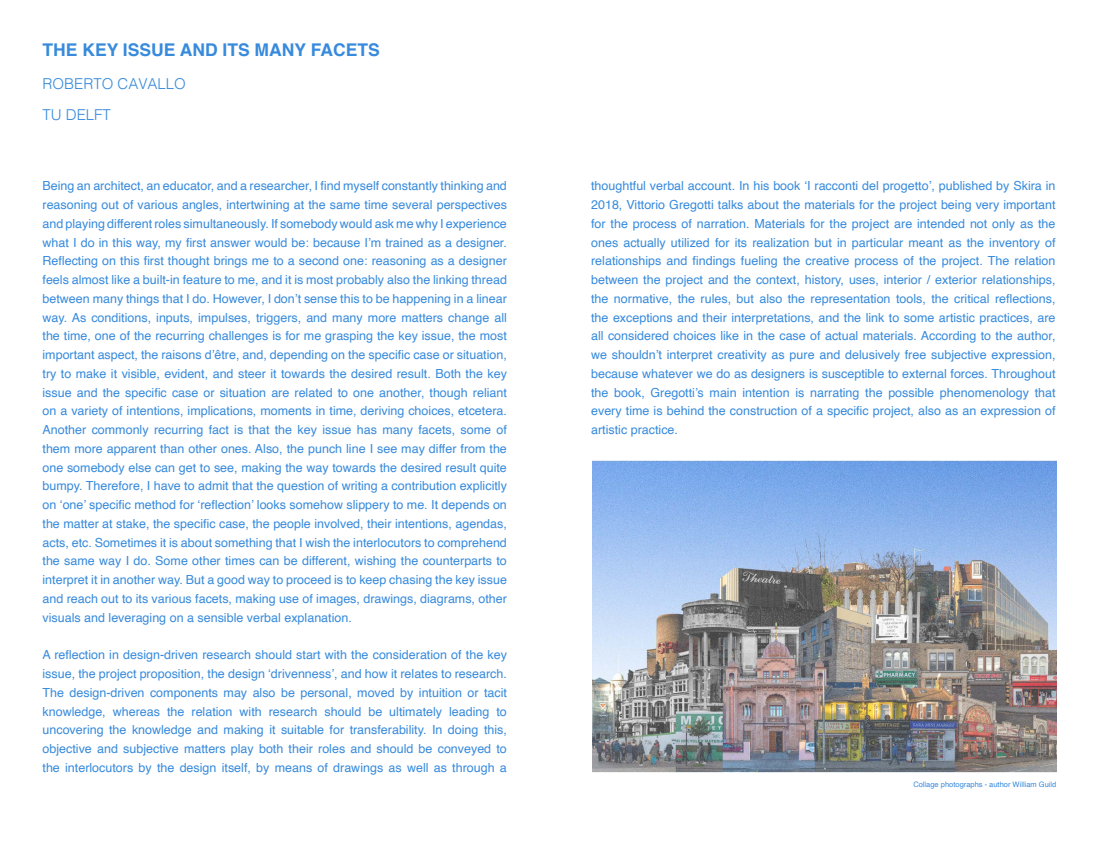
<style>
.page{position:relative;width:1099px;height:851px;background:#fff}
.page>*{position:absolute;margin:0;border:0;box-sizing:border-box;transform-origin:0 0}
.t1{font:700 17.5px "Helvetica";color:#378adc}
.t2{font:300 15px/31.4px "Helvetica";color:#378adc}
.t3{font:12.5px/18.8px "Helvetica";color:#378adc;text-align:justify}
.t4{font:7.5px "Helvetica";color:#378adc}
</style>
<div class="page">
<img style="left:592px;top:461px;width:464px;height:311px">
<h1 class="t1" style="left:43px;top:35px;width:339px">THE KEY ISSUE AND ITS MANY FACETS</h1>
<p class="t2" style="left:43px;top:67px;width:145px">ROBERTO CAVALLO<br>TU DELFT</p>
<p class="t3" style="left:43px;top:177px;width:466px">Being an architect, an educator, and a researcher, I find myself constantly thinking and reasoning out of various angles, intertwining at the same time several perspectives and playing different roles simultaneously. If somebody would ask me why I experience what I do in this way, my first answer would be: because I’m trained as a designer.<br>Reflecting on this first thought brings me to a second one: reasoning as a designer feels almost like a built-in feature to me, and it is most probably also the linking thread between many things that I do. However, I don’t sense this to be happening in a linear way. As conditions, inputs, impulses, triggers, and many more matters change all the time, one of the recurring challenges is for me grasping the key issue, the most important aspect, the raisons d’être, and, depending on the specific case or situation, try to make it visible, evident, and steer it towards the desired result. Both the key issue and the specific case or situation are related to one another, though reliant on a variety of intentions, implications, moments in time, deriving choices, etcetera.<br>Another commonly recurring fact is that the key issue has many facets, some of them more apparent than other ones. Also, the punch line I see may differ from the one somebody else can get to see, making the way towards the desired result quite bumpy. Therefore, I have to admit that the question of writing a contribution explicitly on ‘one’ specific method for ‘reflection’ looks somehow slippery to me. It depends on the matter at stake, the specific case, the people involved, their intentions, agendas, acts, etc. Sometimes it is about something that I wish the interlocutors to comprehend the same way I do. Some other times can be different, wishing the counterparts to interpret it in another way. But a good way to proceed is to keep chasing the key issue and reach out to its various facets, making use of images, drawings, diagrams, other visuals and leveraging on a sensible verbal explanation.</p>
<p class="t3" style="left:43px;top:645px;width:466px">A reflection in design-driven research should start with the consideration of the key issue, the project proposition, the design ‘drivenness’, and how it relates to research.<br>The design-driven components may also be personal, moved by intuition or tacit knowledge, whereas the relation with research should be ultimately leading to uncovering the knowledge and making it suitable for transferability. In doing this, objective and subjective matters play both their roles and should be conveyed to the interlocutors by the design itself, by means of drawings as well as through a</p>
<p class="t3" style="left:591px;top:177px;width:466px">thoughtful verbal account. In his book ‘I racconti del progetto’, published by Skira in 2018, Vittorio Gregotti talks about the materials for the project being very important for the process of narration. Materials for the project are intended not only as the ones actually utilized for its realization but in particular meant as the inventory of relationships and findings fueling the creative process of the project. The relation between the project and the context, history, uses, interior / exterior relationships, the normative, the rules, but also the representation tools, the critical reflections, the exceptions and their interpretations, and the link to some artistic practices, are all considered choices like in the case of actual materials. According to the author, we shouldn’t interpret creativity as pure and delusively free subjective expression, because whatever we do as designers is susceptible to external forces. Throughout the book, Gregotti’s main intention is narrating the possible phenomenology that every time is behind the construction of a specific project, also as an expression of artistic practice.</p>
<p class="t4" style="left:913px;top:778px;width:144px">Collage photographs - author William Guild</p>
</div>
